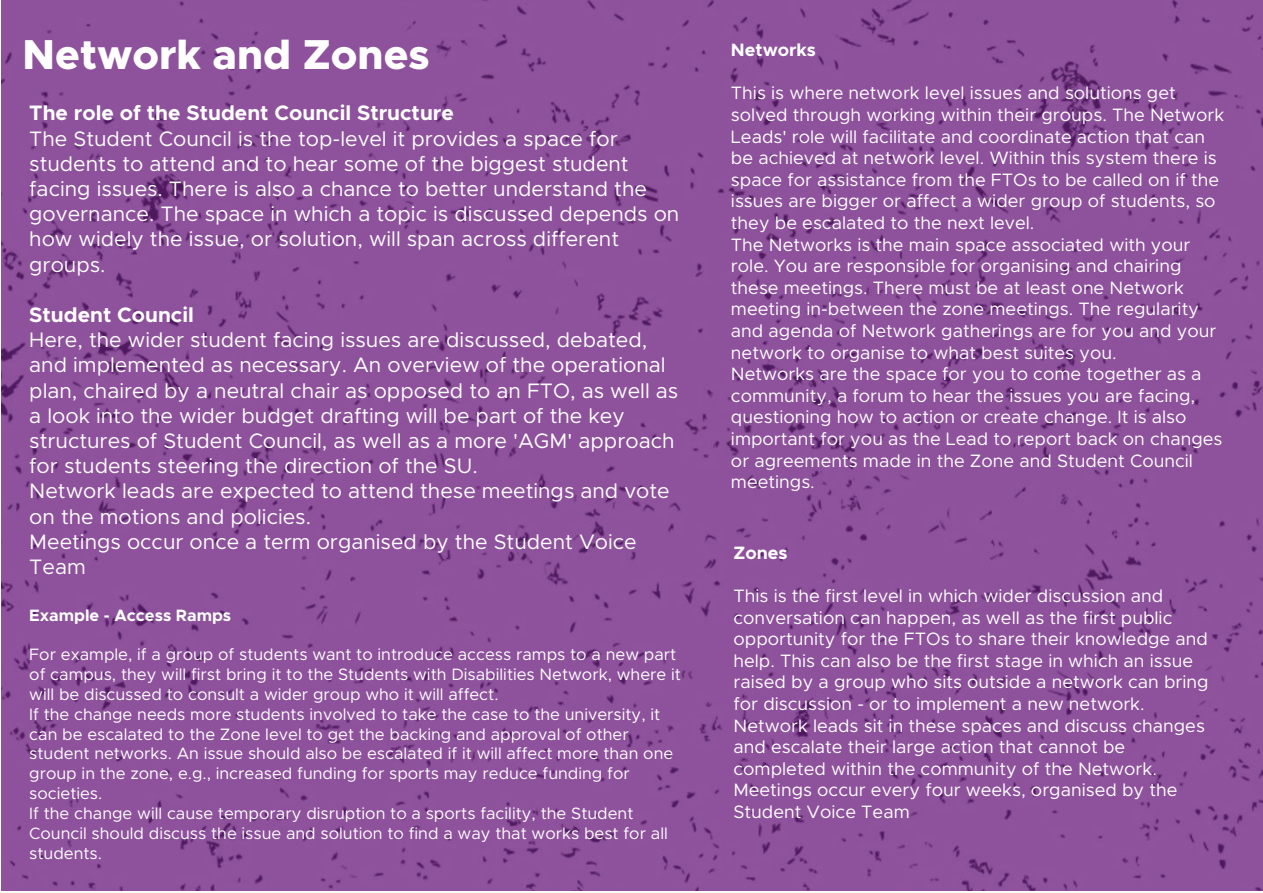
<style>
.page{position:relative;width:1263px;height:893px;background:#fff}
.page>*{position:absolute;margin:0;border:0;box-sizing:border-box;transform-origin:0 0}
.t1{font:800 42px "Metropolis";color:#fff}
.t2{font:21px/25.2px "Metropolis";color:#fff}
.t3{font:700 21px "Metropolis";color:#fff}
.t4{font:18px/21.6px "Metropolis";color:#fff}
.t5{font:700 18px "Metropolis";color:#fff}
.t6{font:16.5px/19.8px "Metropolis";color:#fff}
.t7{font:700 16.5px "Metropolis";color:#fff}
</style>
<div class="page">
<div style="left:1px;top:0;width:1262px;height:890px;background:#8e529c"></div>
<h1 class="t1" style="left:23px;top:27px;width:409px">Network and Zones</h1>
<p class="t3" style="left:29px;top:100px;width:426px">The role of the Student Council Structure</p>
<p class="t2" style="left:29px;top:126px;width:652px">The Student Council is the top-level it provides a space for students to attend and to hear some of the biggest student facing issues. There is also a chance to better understand the governance. The space in which a topic is discussed depends on how widely the issue, or solution, will span across different groups.</p>
<p class="t3" style="left:29px;top:301px;width:166px">Student Council</p>
<p class="t2" style="left:29px;top:327px;width:650px">Here, the wider student facing issues are discussed, debated, and implemented as necessary. An overview of the operational plan, chaired by a neutral chair as opposed to an FTO, as well as a look into the wider budget drafting will be part of the key structures of Student Council, as well as a more 'AGM' approach for students steering the direction of the SU.<br>Network leads are expected to attend these meetings and vote on the motions and policies.<br>Meetings occur once a term organised by the Student Voice Team</p>
<p class="t7" style="left:29px;top:605px;width:203px">Example - Access Ramps</p>
<p class="t6" style="left:29px;top:645px;width:653px">For example, if a group of students want to introduce access ramps to a new part of campus, they will first bring it to the Students with Disabilities Network, where it will be discussed to consult a wider group who it will affect.<br>If the change needs more students involved to take the case to the university, it can be escalated to the Zone level to get the backing and approval of other student networks. An issue should also be escalated if it will affect more than one group in the zone, e.g., increased funding for sports may reduce funding for societies.<br>If the change will cause temporary disruption to a sports facility, the Student Council should discuss the issue and solution to find a way that works best for all students.</p>
<p class="t5" style="left:731px;top:39px;width:86px">Networks</p>
<p class="t4" style="left:731px;top:82px;width:495px">This is where network level issues and solutions get solved through working within their groups. The Network Leads' role will facilitate and coordinate action that can be achieved at network level. Within this system there is space for assistance from the FTOs to be called on if the issues are bigger or affect a wider group of students, so they be escalated to the next level.<br>The Networks is the main space associated with your role. You are responsible for organising and chairing these meetings. There must be at least one Network meeting in-between the zone meetings. The regularity and agenda of Network gatherings are for you and your network to organise to what best suites you.<br>Networks are the space for you to come together as a community, a forum to hear the issues you are facing, questioning how to action or create change. It is also important for you as the Lead to report back on changes or agreements made in the Zone and Student Council meetings.</p>
<p class="t5" style="left:733px;top:541px;width:56px">Zones</p>
<p class="t4" style="left:733px;top:585px;width:477px">This is the first level in which wider discussion and conversation can happen, as well as the first public opportunity for the FTOs to share their knowledge and help. This can also be the first stage in which an issue raised by a group who sits outside a network can bring for discussion - or to implement a new network.<br>Network leads sit in these spaces and discuss changes and escalate their large action that cannot be completed within the community of the Network.<br>Meetings occur every four weeks, organised by the Student Voice Team</p>
</div>
